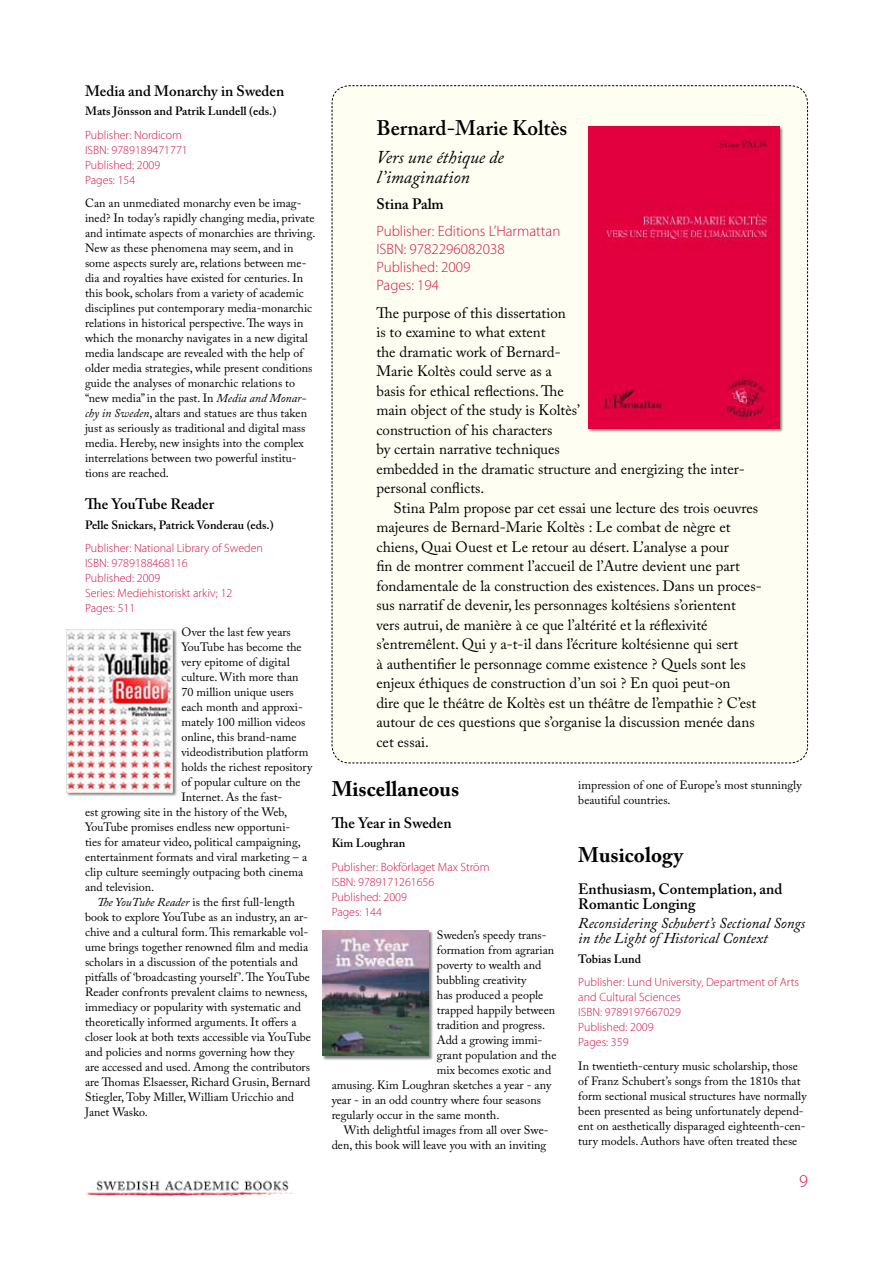
<style>
.page{position:relative;width:893px;height:1263px;background:#fff}
.page>*{position:absolute;margin:0;border:0;box-sizing:border-box;transform-origin:0 0}
.t1{font:700 21px "Adobe Caslon Pro";color:#000}
.t2{font:600 21px "Adobe Caslon Pro";color:#000}
.t3{font:italic 18px/19.5px "Adobe Caslon Pro";color:#000}
.t4{font:15px/19.5px "Adobe Caslon Pro";color:#000}
.t5{font:600 15px/15px "Adobe Caslon Pro";color:#000}
.t6{font:300 15px/18px "Myriad Pro";color:#d31145}
.t7{font:italic 15px/15px "Adobe Caslon Pro";color:#000}
.t8{font:12px/15px "Adobe Caslon Pro";color:#000}
.t9{font:300 12px/15px "Myriad Pro";color:#d31145}
.t10{font:600 12px "Adobe Caslon Pro";color:#000}
.s1{font-style:italic}
</style>
<div class="page">
<img style="left:86px;top:1180px;width:214px;height:16px">
<div style="left:331px;top:85px;width:477px;height:679px;background:#fffef2"></div>
<div style="left:587px;top:125px;width:198px;height:309px;background:#000;opacity:.5"></div>
<img style="left:588px;top:126px;width:191px;height:302px">
<div style="left:66px;top:628px;width:113px;height:169px;background:#000;opacity:.5"></div>
<img style="left:67px;top:629px;width:106px;height:163px">
<div style="left:321px;top:929px;width:113px;height:132px;background:#000;opacity:.5"></div>
<img style="left:322px;top:930px;width:106px;height:126px">
<p class="t5" style="left:85px;top:83px;width:201px">Media and Monarchy in Sweden</p>
<p class="t10" style="left:85px;top:104px;width:193px">Mats Jönsson and Patrik Lundell (eds.)</p>
<p class="t9" style="left:85px;top:127px;width:100px">Publisher: Nordicom<br>ISBN: 97891 89471 771<br>Published: 2009<br>Pages: 1 54</p>
<p class="t8" style="left:85px;top:196px;width:232px">Can an unmediated monarchy even be imag&shy;ined? In today’s rapidly changing media, private and intimate aspects of monarchies are thriving.<br>New as these phenomena may seem, and in some aspects surely are, relations between me&shy;dia and royalties have existed for centuries. In this book, scholars from a variety of academic disciplines put contemporary media-monarchic relations in historical perspective. The ways in which the monarchy navigates in a new digital media landscape are revealed with the help of older media strategies, while present conditions guide the analyses of monarchic relations to “new media” in the past. In <span class="s1">Media and Monar&shy;chy in Sweden</span>, altars and statues are thus taken just as seriously as traditional and digital mass media. Hereby, new insights into the complex interrelations between two powerful institu&shy;tions are reached.</p>
<p class="t5" style="left:85px;top:497px;width:131px">The YouTube Reader</p>
<p class="t10" style="left:85px;top:517px;width:190px">Pelle Snickars, Patrick Vonderau (eds.)</p>
<p class="t9" style="left:85px;top:540px;width:179px">Publisher: National Library of Sweden<br>ISBN: 97891 8846811 6<br>Published: 2009<br>Series: Mediehistoriskt arkiv; 1 2<br>Pages: 511</p>
<p class="t8" style="left:181px;top:624px;width:111px">Over the last few years</p>
<p class="t8" style="left:181px;top:639px;width:122px">YouTube has become the</p>
<p class="t8" style="left:181px;top:654px;width:110px">very epitome of digital</p>
<p class="t8" style="left:181px;top:669px;width:119px">culture. With more than</p>
<p class="t8" style="left:181px;top:684px;width:114px">70 million unique users</p>
<p class="t8" style="left:181px;top:699px;width:123px">each month and approxi-</p>
<p class="t8" style="left:181px;top:714px;width:125px">mately 100 million videos</p>
<p class="t8" style="left:181px;top:729px;width:117px">online, this brand-name</p>
<p class="t8" style="left:181px;top:744px;width:128px">videodistribution platform</p>
<p class="t8" style="left:181px;top:759px;width:132px">holds the richest repository</p>
<p class="t8" style="left:181px;top:774px;width:121px">of popular culture on the</p>
<p class="t8" style="left:181px;top:789px;width:102px">Internet. As the fast-</p>
<p class="t8" style="left:85px;top:804px;width:204px">est growing site in the history of the Web,</p>
<p class="t8" style="left:85px;top:819px;width:207px">YouTube promises endless new opportuni-</p>
<p class="t8" style="left:85px;top:834px;width:217px">ties for amateur video, political campaigning,</p>
<p class="t8" style="left:85px;top:849px;width:224px">entertainment formats and viral marketing – a</p>
<p class="t8" style="left:85px;top:864px;width:220px">clip culture seemingly outpacing both cinema</p>
<p class="t8" style="left:85px;top:879px;width:71px">and television.</p>
<p class="t8" style="left:97px;top:894px;width:199px"><span class="s1">The YouTube Reader</span> is the first full-length</p>
<p class="t8" style="left:85px;top:909px;width:225px">book to explore YouTube as an industry, an ar-</p>
<p class="t8" style="left:85px;top:924px;width:225px">chive and a cultural form. This remarkable vol-</p>
<p class="t8" style="left:85px;top:939px;width:225px">ume brings together renowned film and media</p>
<p class="t8" style="left:85px;top:954px;width:214px">scholars in a discussion of the potentials and</p>
<p class="t8" style="left:85px;top:969px;width:226px">pitfalls of ‘broadcasting yourself’. The YouTube</p>
<p class="t8" style="left:85px;top:984px;width:224px">Reader confronts prevalent claims to newness,</p>
<p class="t8" style="left:85px;top:999px;width:218px">immediacy or popularity with systematic and</p>
<p class="t8" style="left:85px;top:1014px;width:213px">theoretically informed arguments. It offers a</p>
<p class="t8" style="left:85px;top:1029px;width:227px">closer look at both texts accessible via YouTube</p>
<p class="t8" style="left:85px;top:1044px;width:211px">and policies and norms governing how they</p>
<p class="t8" style="left:85px;top:1059px;width:226px">are accessed and used. Among the contributors</p>
<p class="t8" style="left:85px;top:1074px;width:227px">are Thomas Elsaesser, Richard Grusin, Bernard</p>
<p class="t8" style="left:85px;top:1089px;width:211px">Stiegler, Toby Miller, William Uricchio and</p>
<p class="t8" style="left:85px;top:1104px;width:64px">Janet Wasko.</p>
<h1 class="t2" style="left:376px;top:116px;width:192px">Bernard-Marie Koltès</h1>
<h2 class="t3" style="left:376px;top:147px;width:129px">Vers une éthique de l’imagination</h2>
<p class="t5" style="left:376px;top:196px;width:69px">Stina Palm</p>
<p class="t6" style="left:376px;top:221px;width:185px">Publisher: Editions L’Harmattan<br>ISBN: 9782296082038<br>Published: 2009<br>Pages: 1 94</p>
<p class="t4" style="left:376px;top:303px;width:370px">The purpose of this dissertation<br>is to examine to what extent<br>the dramatic work of Bernard-<br>Marie Koltès could serve as a<br>basis for ethical reflections. The<br>main object of the study is Koltès’<br>construction of his characters<br>by certain narrative techniques<br>embedded in the dramatic structure and energizing the inter&shy;personal conflicts.</p>
<p class="t4" style="left:376px;top:498px;width:387px;text-indent:17px">Stina Palm propose par cet essai une lecture des trois oeuvres majeures de Bernard-Marie Koltès : Le combat de nègre et chiens, Quai Ouest et Le retour au désert. L’analyse a pour<br>fin de montrer comment l’accueil de l’Autre devient une part fondamentale de la construction des existences. Dans un proces&shy;sus narratif de devenir, les personnages koltésiens s’orientent vers autrui, de manière à ce que l’altérité et la réflexivité s’entremêlent. Qui y a-t-il dans l’écriture koltésienne qui sert<br>à authentifier le personnage comme existence ? Quels sont les enjeux éthiques de construction d’un soi ? En quoi peut-on<br>dire que le théâtre de Koltès est un théâtre de l’empathie ? C’est autour de ces questions que s’organise la discussion menée dans cet essai.</p>
<h1 class="t1" style="left:332px;top:776px;width:129px">Miscellaneous</h1>
<p class="t5" style="left:332px;top:815px;width:121px">The Year in Sweden</p>
<p class="t10" style="left:332px;top:836px;width:75px">Kim Loughran</p>
<p class="t9" style="left:332px;top:859px;width:159px">Publisher: Bokförlaget Max Ström<br>ISBN: 97891 71 261 656<br>Published: 2009<br>Pages: 1 44</p>
<p class="t8" style="left:437px;top:927px;width:111px">Sweden’s speedy trans-</p>
<p class="t8" style="left:437px;top:942px;width:119px">formation from agrarian</p>
<p class="t8" style="left:437px;top:957px;width:106px">poverty to wealth and</p>
<p class="t8" style="left:437px;top:972px;width:91px">bubbling creativity</p>
<p class="t8" style="left:437px;top:987px;width:108px">has produced a people</p>
<p class="t8" style="left:437px;top:1002px;width:120px">trapped happily between</p>
<p class="t8" style="left:437px;top:1017px;width:110px">tradition and progress.</p>
<p class="t8" style="left:437px;top:1032px;width:107px">Add a growing immi-</p>
<p class="t8" style="left:437px;top:1047px;width:121px">grant population and the</p>
<p class="t8" style="left:437px;top:1062px;width:116px">mix becomes exotic and</p>
<p class="t8" style="left:332px;top:1077px;width:221px">amusing. Kim Loughran sketches a year - any</p>
<p class="t8" style="left:332px;top:1092px;width:211px">year - in an odd country where four seasons</p>
<p class="t8" style="left:332px;top:1107px;width:169px">regularly occur in the same month.</p>
<p class="t8" style="left:344px;top:1122px;width:207px">With delightful images from all over Swe-</p>
<p class="t8" style="left:332px;top:1137px;width:216px">den, this book will leave you with an inviting</p>
<p class="t8" style="left:578px;top:777px;width:225px">impression of one of Europe’s most stunningly beautiful countries.</p>
<h1 class="t1" style="left:578px;top:843px;width:106px">Musicology</h1>
<p class="t5" style="left:578px;top:881px;width:206px">Enthusiasm, Contemplation, and<br>Romantic Longing</p>
<p class="t7" style="left:578px;top:916px;width:229px">Reconsidering Schubert’s Sectional Songs in the Light of Historical Context</p>
<p class="t10" style="left:578px;top:951px;width:64px">Tobias Lund</p>
<p class="t9" style="left:578px;top:974px;width:222px">Publisher: Lund University, Department of Arts and Cultural Sciences<br>ISBN: 97891 97667029<br>Published: 2009<br>Pages: 359</p>
<p class="t8" style="left:578px;top:1058px;width:230px">In twentieth-century music scholarship, those of Franz Schubert’s songs from the 1810s that form sectional musical structures have normally been presented as being unfortunately depend&shy;ent on aesthetically disparaged eighteenth-cen&shy;tury models. Authors have often treated these</p>
</div>
